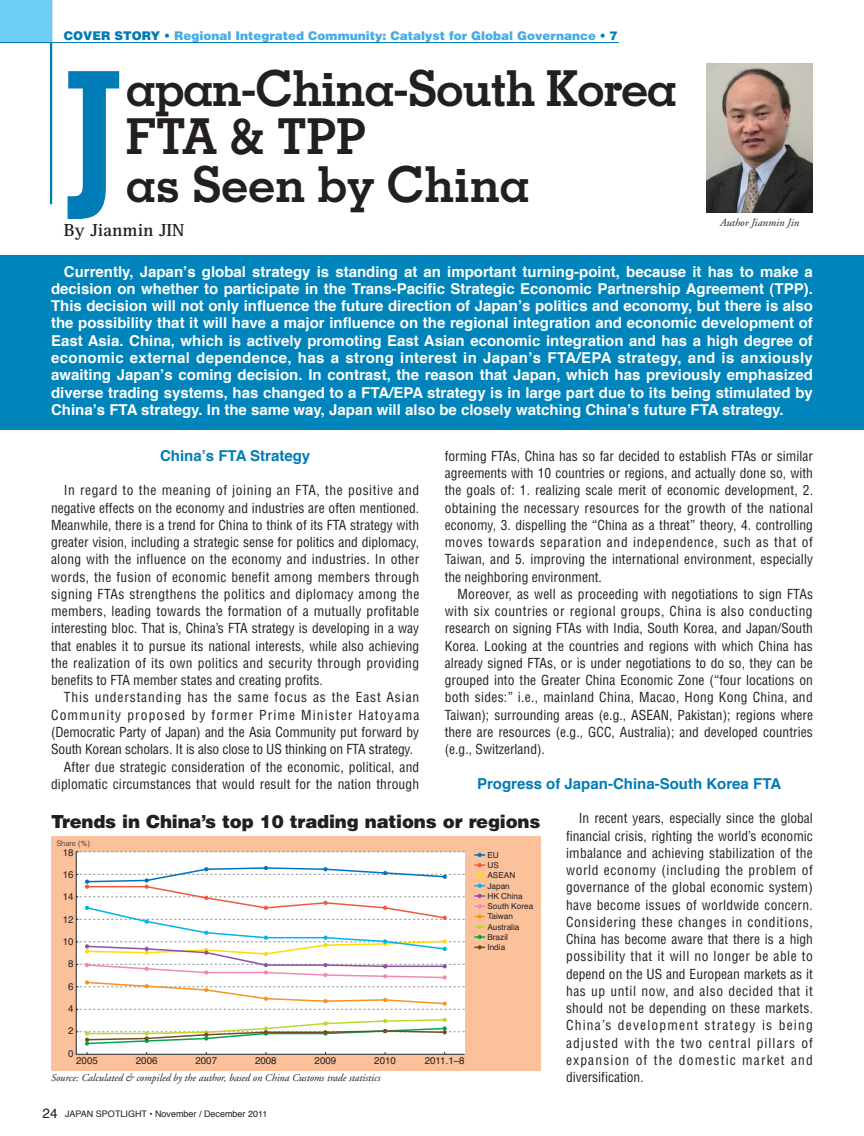
<style>
.page{position:relative;width:864px;height:1136px;background:#fff}
.page>*{position:absolute;margin:0;border:0;box-sizing:border-box;transform-origin:0 0}
.ノーマル{font:700 177.15px "Memphis";color:#007cb6}
.ノーマル-2{font:700 49.5px/48px "Memphis";letter-spacing:-.03em;color:#231f20}
.ノーマル-3{font:900 18px "Helvetica";letter-spacing:-.01em;color:#231f20}
.ノーマル-4{font:700 18px "Rotis Serif";color:#231f20}
.JS_本文{font:700 15px/17.2px "Helvetica";color:#fff;text-align:justify}
.JS_小見出し{font:700 15px "Helvetica";color:#007cb6}
.JS_本文-2{font:condensed 13.5px/17.2px "Helvetica";color:#231f20;text-align:justify}
.ノーマル-5{font:900 12px "Helvetica";color:#48ace0}
.ノーマル-6{font:italic 10.95px "Adobe Garamond";color:#231f20}
.ノーマル-7{font:italic 10.5px "Adobe Garamond";color:#231f20}
.t1{font:9.75px "Helvetica";color:#231f20}
.ノーマル-8{font:9px "Helvetica";color:#231f20}
.t2{font:8.25px/10.2px "Helvetica";color:#231f20}
.t3{font:300 7.5px "Helvetica";color:#231f20}
.s1{color:#007cb6}
.s2{font-size:13.5px}
</style>
<div class="page">
<hr style="left:50px;top:0;width:2px;height:204px;background:#007cb6">
<div style="left:0;top:0;width:51px;height:43px;background:#6bcff6"></div>
<hr style="left:0;top:42px;width:618px;height:1px;background:#007cb6">
<img style="left:706px;top:64px;width:106px;height:149px">
<div style="left:0;top:255px;width:863px;height:174px;background:#0084bc"></div>
<div style="left:51px;top:836px;width:489px;height:233px;background:#fbc19b"></div>
<svg style="left:75px;top:851px;width:390px;height:203px;background:#f8f6f4"></svg>
<svg style="left:76px;top:865px;width:388px;height:144px;background:#f5f3f2"></svg>
<svg style="left:76px;top:1017px;width:388px;height:28px;background:#e6ecdd"></svg>
<svg style="left:474px;top:873px;width:11px;height:4px"></svg>
<svg style="left:474px;top:863px;width:11px;height:4px"></svg>
<svg style="left:474px;top:852px;width:11px;height:5px"></svg>
<svg style="left:474px;top:883px;width:11px;height:4px"></svg>
<svg style="left:474px;top:894px;width:11px;height:4px"></svg>
<svg style="left:474px;top:904px;width:11px;height:4px"></svg>
<svg style="left:474px;top:914px;width:11px;height:4px"></svg>
<svg style="left:474px;top:924px;width:11px;height:4px"></svg>
<svg style="left:474px;top:935px;width:11px;height:4px"></svg>
<svg style="left:474px;top:945px;width:11px;height:4px"></svg>
<p class="ノーマル-5" style="left:64px;top:28px;width:555px"><span class="s1">COVER STORY •</span> Regional Integrated Community: Catalyst for Global Governance <span class="s1">• 7</span></p>
<p class="ノーマル" style="left:64px;top:25px;width:60px">J</p>
<p class="ノーマル-2" style="left:126px;top:63px;width:552px">apan-China-South Korea<br>FTA &amp; TPP</p>
<p class="ノーマル-2" style="left:126px;top:159px;width:405px">as Seen by China</p>
<p class="ノーマル-4" style="left:64px;top:220px;width:122px">By Jianmin JIN</p>
<p class="ノーマル-6" style="left:719px;top:217px;width:80px">Author Jianmin Jin</p>
<p class="JS_本文" style="left:51px;top:263px;width:763px;text-indent:13px">Currently, Japan’s global strategy is standing at an important turning-point, because it has to make a decision on whether to participate in the Trans-Pacific Strategic Economic Partnership Agreement (TPP).<br>This decision will not only influence the future direction of Japan’s politics and economy, but there is also the possibility that it will have a major influence on the regional integration and economic development of East Asia. China, which is actively promoting East Asian economic integration and has a high degree of economic external dependence, has a strong interest in Japan’s FTA/EPA strategy, and is anxiously awaiting Japan’s coming decision. In contrast, the reason that Japan, which has previously emphasized diverse trading systems, has changed to a FTA/EPA strategy is in large part due to its being stimulated by China’s FTA strategy. In the same way, Japan will also be closely watching China’s future FTA strategy.</p>
<p class="JS_小見出し" style="left:160px;top:443px;width:152px">China’s FTA Strategy</p>
<p class="JS_本文-2" style="left:51px;top:481px;width:369px;text-indent:13px">In regard to the meaning of joining an FTA, the positive and negative effects on the economy and industries are often mentioned.<br>Meanwhile, there is a trend for China to think of its FTA strategy with greater vision, including a strategic sense for politics and diplomacy, along with the influence on the economy and industries. In other words, the fusion of economic benefit among members through signing FTAs strengthens the politics and diplomacy among the members, leading towards the formation of a mutually profitable interesting bloc. That is, China’s FTA strategy is developing in a way that enables it to pursue its national interests, while also achieving the realization of its own politics and security through providing benefits to FTA member states and creating profits.</p>
<p class="JS_本文-2" style="left:51px;top:688px;width:369px;text-indent:13px">This understanding has the same focus as the East Asian Community proposed by former Prime Minister Hatoyama (Democratic Party of Japan) and the Asia Community put forward by South Korean scholars. It is also close to US thinking on FTA strategy.</p>
<p class="JS_本文-2" style="left:51px;top:757px;width:369px;text-align:right">After due strategic consideration of the economic, political, and diplomatic circumstances that would result for the nation through</p>
<p class="JS_本文-2" style="left:444px;top:447px;width:370px">forming FTAs, China has so far decided to establish FTAs or similar agreements with 10 countries or regions, and actually done so, with the goals of: 1. realizing scale merit of economic development, 2. obtaining the necessary resources for the growth of the national economy, 3. dispelling the “China as a threat” theory, 4. controlling moves towards separation and independence, such as that of Taiwan, and 5. improving the international environment, especially the neighboring environment.</p>
<p class="JS_本文-2" style="left:444px;top:585px;width:369px;text-indent:13px">Moreover, as well as proceeding with negotiations to sign FTAs with six countries or regional groups, China is also conducting research on signing FTAs with India, South Korea, and Japan/South Korea. Looking at the countries and regions with which China has already signed FTAs, or is under negotiations to do so, they can be grouped into the Greater China Economic Zone (“four locations on both sides:” i.e., mainland China, Macao, Hong Kong China, and Taiwan); surrounding areas (e.g., ASEAN, Pakistan); regions where there are resources (e.g., GCC, Australia); and developed countries (e.g., Switzerland).</p>
<p class="JS_小見出し" style="left:477px;top:771px;width:305px">Progress of Japan-China-South Korea FTA</p>
<p class="JS_本文-2" style="left:566px;top:809px;width:248px;text-indent:13px">In recent years, especially since the global financial crisis, righting the world’s economic imbalance and achieving stabilization of the world economy (including the problem of governance of the global economic system) have become issues of worldwide concern.<br>Considering these changes in conditions, China has become aware that there is a high possibility that it will no longer be able to depend on the US and European markets as it has up until now, and also decided that it should not be depending on these markets.<br>China’s development strategy is being adjusted with the two central pillars of expansion of the domestic market and diversification.</p>
<p class="ノーマル-3" style="left:51px;top:809px;width:490px">Trends in China’s top 10 trading nations or regions</p>
<p class="t3" style="left:57px;top:838px;width:35px">Share (%)</p>
<p class="t1" style="left:63px;top:866px;width:12px">16</p>
<p class="t1" style="left:63px;top:889px;width:12px">14</p>
<p class="t1" style="left:63px;top:844px;width:12px">18</p>
<p class="t2" style="left:487px;top:850px;width:13px">EU</p>
<p class="t2" style="left:487px;top:870px;width:47px">ASEAN<br>Japan<br>HK China<br>South Korea<br>Taiwan<br>Australia<br>Brazil<br>India</p>
<p class="t2" style="left:487px;top:860px;width:13px">US</p>
<p class="t1" style="left:63px;top:911px;width:12px">12</p>
<p class="t1" style="left:63px;top:933px;width:12px">10</p>
<p class="t1" style="left:68px;top:956px;width:7px">8</p>
<p class="t1" style="left:68px;top:978px;width:7px">6</p>
<p class="t1" style="left:68px;top:1001px;width:7px">4</p>
<p class="t1" style="left:68px;top:1023px;width:7px">2</p>
<p class="t1" style="left:68px;top:1045px;width:7px">0</p>
<p class="t1" style="left:76px;top:1053px;width:23px">2005</p>
<p class="t1" style="left:136px;top:1053px;width:23px">2006</p>
<p class="t1" style="left:195px;top:1053px;width:23px">2007</p>
<p class="t1" style="left:255px;top:1053px;width:23px">2008</p>
<p class="t1" style="left:314px;top:1053px;width:23px">2009</p>
<p class="t1" style="left:374px;top:1053px;width:23px">2010</p>
<p class="t1" style="left:424px;top:1053px;width:41px">2011.1–8</p>
<p class="ノーマル-7" style="left:51px;top:1071px;width:331px">Source: Calculated &amp; compiled by the author, based on China Customs trade statistics</p>
<p class="ノーマル-8" style="left:43px;top:1106px;width:226px"><span class="s2">24</span> JAPAN SPOTLIGHT • November / December 2011</p>
</div>
